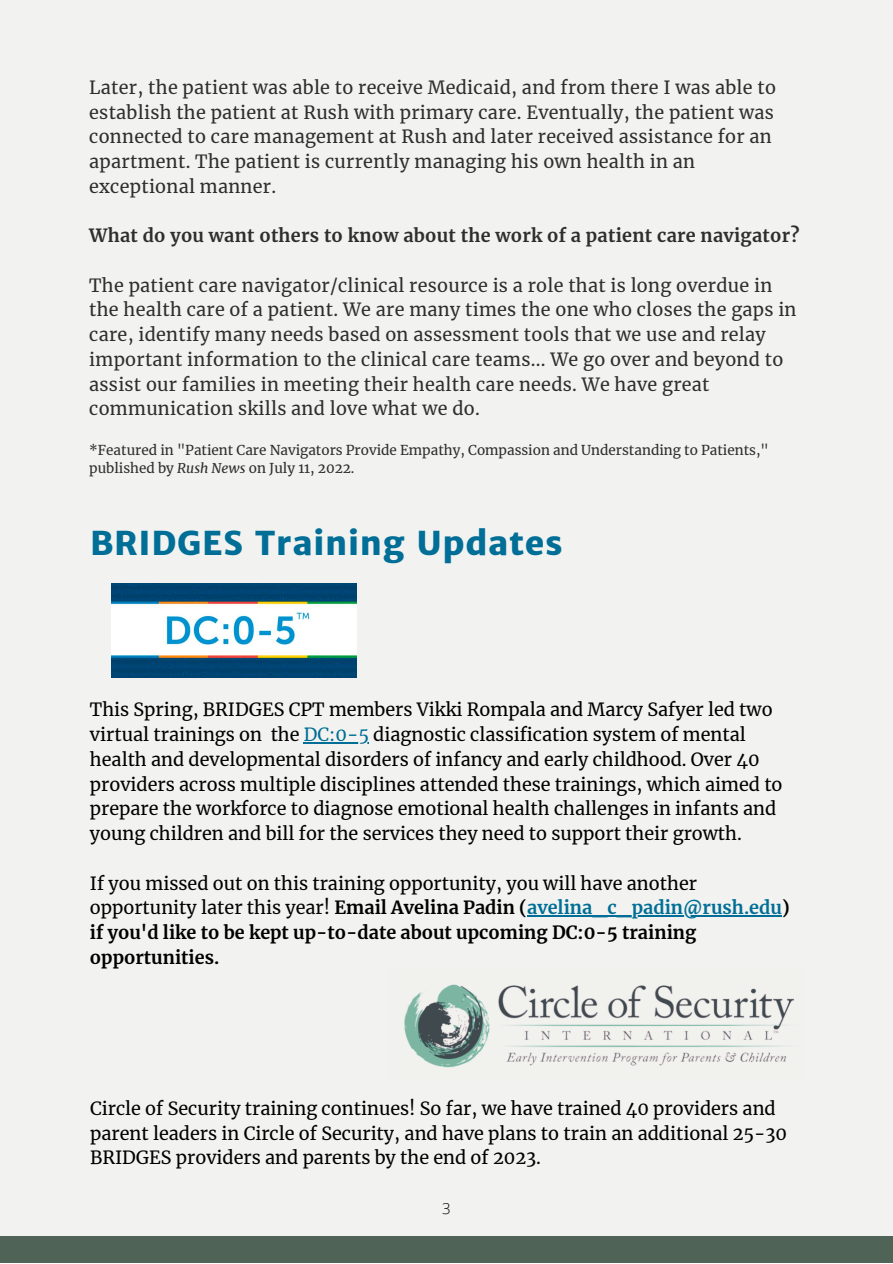
<style>
.page{position:relative;width:893px;height:1264px;background:#fff}
.page>*{position:absolute;margin:0;border:0;box-sizing:border-box;transform-origin:0 0}
.t1{font:800 33px "Merriweather Sans";letter-spacing:.02em;color:#006e96}
.t2{font:18px/24.8px "Merriweather";letter-spacing:.015em;color:#2e2e2a}
.t3{font:18px/24.8px "Merriweather";color:#000}
.t4{font:700 18px/24.8px "Merriweather";color:#000}
.t5{font:700 18px "Merriweather";letter-spacing:.015em;color:#2e2e2a}
.t6{font:300 15px "Open Sans";color:#000}
.t7{font:13.5px/18px "Merriweather";color:#2e2e2a}
.s1{font-style:italic}
.s2{color:#006e96}
.s3{font-weight:400}
</style>
<div class="page">
<div style="left:0;top:0;width:892px;height:1262px;background:#f2f3f0"></div>
<div style="left:0;top:1235px;width:892px;height:27px;background:#4f6456"></div>
<img style="left:404px;top:984px;width:390px;height:84px">
<img style="left:111px;top:583px;width:245px;height:95px">
<hr style="left:304px;top:742px;width:65px;height:1px;background:#006e96">
<hr style="left:527px;top:915px;width:254px;height:1px;background:#006e96">
<p class="t2" style="left:89px;top:75px;width:688px">Later, the patient was able to receive Medicaid, and from there I was able to establish the patient at Rush with primary care. Eventually, the patient was connected to care management at Rush and later received assistance for an apartment. The patient is currently managing his own health in an exceptional manner.</p>
<p class="t5" style="left:89px;top:224px;width:711px">What do you want others to know about the work of a patient care navigator?</p>
<p class="t2" style="left:89px;top:273px;width:708px">The patient care navigator/clinical resource is a role that is long overdue in the health care of a patient. We are many times the one who closes the gaps in care, identify many needs based on assessment tools that we use and relay important information to the clinical care teams... We go over and beyond to assist our families in meeting their health care needs. We have great communication skills and love what we do.</p>
<p class="t7" style="left:89px;top:441px;width:681px">*Featured in "Patient Care Navigators Provide Empathy, Compassion and Understanding to Patients," published by <span class="s1">Rush News</span> on July 11, 2022.</p>
<h1 class="t1" style="left:90px;top:522px;width:474px">BRIDGES Training Updates</h1>
<p class="t3" style="left:90px;top:697px;width:694px">This Spring, BRIDGES CPT members Vikki Rompala and Marcy Safyer led two virtual trainings on the <span class="s2">DC:0-5</span> diagnostic classification system of mental health and developmental disorders of infancy and early childhood. Over 40 providers across multiple disciplines attended these trainings, which aimed to prepare the workforce to diagnose emotional health challenges in infants and young children and bill for the services they need to support their growth.</p>
<p class="t4" style="left:90px;top:870px;width:701px"><span class="s3">If you missed out on this training opportunity, you will have another opportunity later this year!</span> Email Avelina Padin (<span class="s2">avelina_c_padin@rush.edu</span>) if you'd like to be kept up-to-date about upcoming DC:0-5 training opportunities.</p>
<p class="t3" style="left:90px;top:1096px;width:698px">Circle of Security training continues! So far, we have trained 40 providers and parent leaders in Circle of Security, and have plans to train an additional 25-30<br>BRIDGES providers and parents by the end of 2023.</p>
<p class="t6" style="left:442px;top:1198px;width:10px">3</p>
</div>
